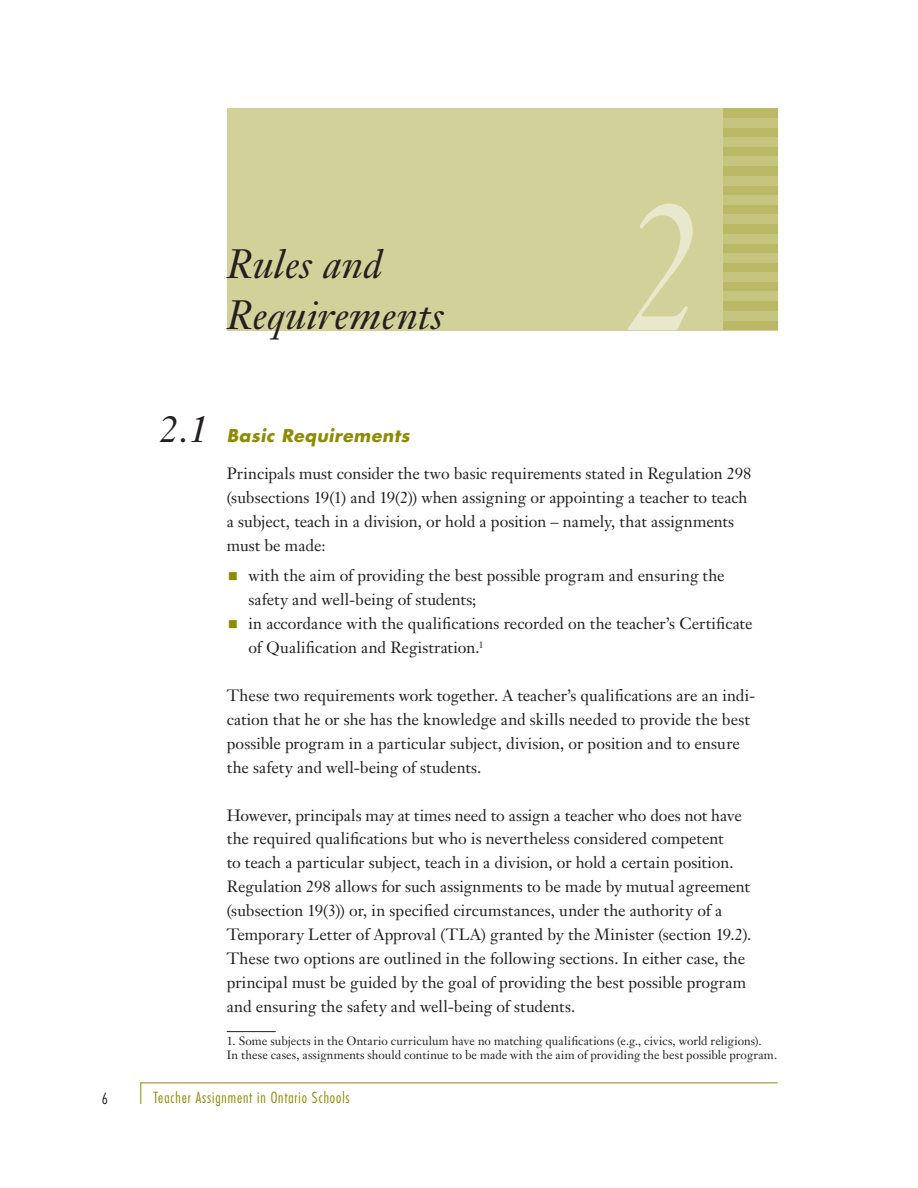
<style>
.page{position:relative;width:918px;height:1188px;background:#fff}
.page>*{position:absolute;margin:0;border:0;box-sizing:border-box;transform-origin:0 0}
.t1{font:italic 181.65px "Janson Text";color:#e8e8cc;scale:.8 1}
.t2{font:italic 40.35px/50.8px "Janson Text";letter-spacing:.01em;color:#231f20}
.t3{font:italic 700 17.25px "Futura";letter-spacing:.03em;color:#8d8b00}
.t4{font:16.2px/23.9px "Janson Text";color:#231f20}
.t5{font:300 condensed 15px "Futura";letter-spacing:.06em;color:#8d8b00}
.t6{font:300 condensed 15px "Futura";color:#231f20}
.t7{font:12px/13.5px "Janson Text";letter-spacing:.01em;color:#231f20}
.s1{font-family:"Janson Text";font-weight:400;font-size:37.35px;color:#231f20}
.s2{color:#8d8b00}
</style>
<div class="page">
<hr style="left:140px;top:1082px;width:638px;height:1px;background:#8d8b00">
<svg style="left:140px;top:1083px;width:1px;height:21px"></svg>
<div style="left:227px;top:108px;width:551px;height:222px;background:#d2d199"></div>
<div style="left:724px;top:263px;width:54px;height:9px;background:#bbb966"></div>
<div style="left:724px;top:243px;width:54px;height:10px;background:#bbb966"></div>
<div style="left:724px;top:224px;width:54px;height:10px;background:#bbb966"></div>
<div style="left:724px;top:205px;width:54px;height:9px;background:#bbb966"></div>
<div style="left:724px;top:185px;width:54px;height:10px;background:#bbb966"></div>
<div style="left:724px;top:166px;width:54px;height:10px;background:#bbb966"></div>
<div style="left:724px;top:147px;width:54px;height:9px;background:#bbb966"></div>
<div style="left:724px;top:127px;width:54px;height:10px;background:#bbb966"></div>
<div style="left:724px;top:108px;width:54px;height:10px;background:#bbb966"></div>
<div style="left:724px;top:282px;width:54px;height:10px;background:#bbb966"></div>
<div style="left:724px;top:301px;width:54px;height:10px;background:#bbb966"></div>
<div style="left:724px;top:321px;width:54px;height:9px;background:#bbb966"></div>
<div style="left:724px;top:272px;width:54px;height:10px;background:#c6c580"></div>
<div style="left:724px;top:253px;width:54px;height:10px;background:#c6c580"></div>
<div style="left:724px;top:234px;width:54px;height:9px;background:#c6c580"></div>
<div style="left:724px;top:214px;width:54px;height:10px;background:#c6c580"></div>
<div style="left:724px;top:195px;width:54px;height:10px;background:#c6c580"></div>
<div style="left:724px;top:176px;width:54px;height:9px;background:#c6c580"></div>
<div style="left:724px;top:156px;width:54px;height:10px;background:#c6c580"></div>
<div style="left:724px;top:137px;width:54px;height:10px;background:#c6c580"></div>
<div style="left:724px;top:118px;width:54px;height:9px;background:#c6c580"></div>
<div style="left:724px;top:292px;width:54px;height:9px;background:#c6c580"></div>
<div style="left:724px;top:311px;width:54px;height:10px;background:#c6c580"></div>
<hr style="left:227px;top:1031px;width:49px;height:1px;background:#231f20">
<h2 class="t2" style="left:227px;top:239px;width:218px">Rules and<br>Requirements</h2>
<h1 class="t1" style="left:622px;top:155px;width:96px">2</h1>
<p class="t3" style="left:159px;top:423px;width:253px"><span class="s1">2.1</span> Basic Requirements</p>
<p class="t4" style="left:227px;top:461px;width:526px">Principals must consider the two basic requirements stated in Regulation 298 (subsections 19(1) and 19(2)) when assigning or appointing a teacher to teach a subject, teach in a division, or hold a position – namely, that assignments must be made:</p>
<p class="t4" style="left:248px;top:564px;width:478px;text-indent:-22px"><span class="s2">▪</span> with the aim of providing the best possible program and ensuring the safety and well-being of students;</p>
<p class="t4" style="left:248px;top:612px;width:506px;text-indent:-22px"><span class="s2">▪</span> in accordance with the qualifications recorded on the teacher’s Certificate of Qualification and Registration.<sup>1</sup></p>
<p class="t4" style="left:227px;top:683px;width:529px">These two requirements work together. A teacher’s qualifications are an indi&shy;cation that he or she has the knowledge and skills needed to provide the best possible program in a particular subject, division, or position and to ensure the safety and well-being of students.</p>
<p class="t4" style="left:227px;top:803px;width:526px">However, principals may at times need to assign a teacher who does not have the required qualifications but who is nevertheless considered competent<br>to teach a particular subject, teach in a division, or hold a certain position.<br>Regulation 298 allows for such assignments to be made by mutual agreement (subsection 19(3)) or, in specified circumstances, under the authority of a Temporary Letter of Approval (TLA) granted by the Minister (section 19.2).<br>These two options are outlined in the following sections. In either case, the principal must be guided by the goal of providing the best possible program and ensuring the safety and well-being of students.</p>
<p class="t7" style="left:227px;top:1034px;width:552px">1. Some subjects in the Ontario curriculum have no matching qualifications (e.g., civics, world religions).<br>In these cases, assignments should continue to be made with the aim of providing the best possible program.</p>
<p class="t6" style="left:102px;top:1089px;width:8px">6</p>
<p class="t5" style="left:154px;top:1089px;width:198px">Teacher Assignment in Ontario Schools</p>
</div>
